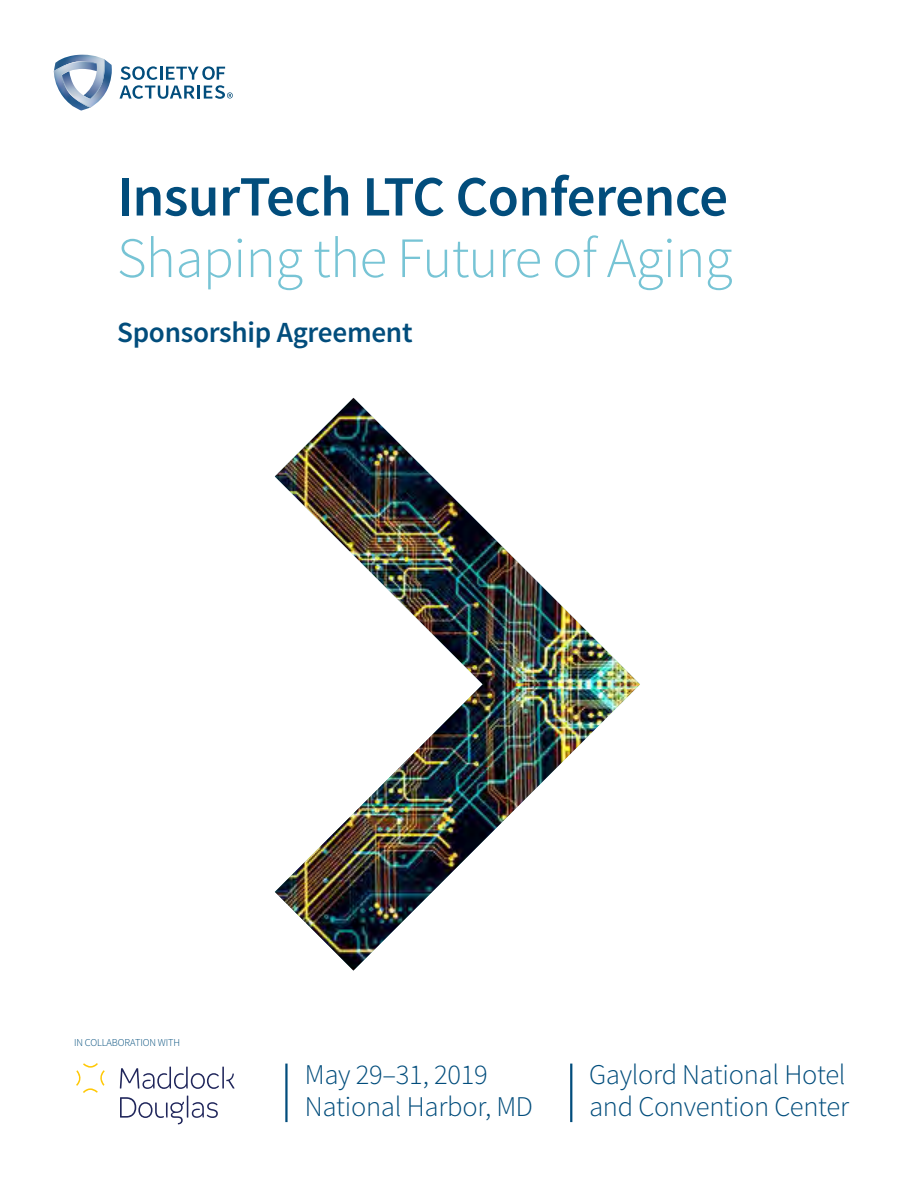
<style>
.page{position:relative;width:918px;height:1188px;background:#fff}
.page>*{position:absolute;margin:0;border:0;box-sizing:border-box;transform-origin:0 0}
.t1{font:300 57px/61.5px "Source Sans Pro";letter-spacing:-.01em;color:#77c4d5}
.t2{font:600 29.25px "Source Sans Pro";letter-spacing:-.01em;color:#024d7c}
.t3{font:300 28.5px/31.5px "Source Sans Pro";letter-spacing:-.01em;color:#024d7c}
.t4{font:300 10.5px "Source Sans Pro";letter-spacing:-.01em;color:#024d7c}
.s1{font-weight:600;color:#024d7c}
</style>
<div class="page">
<hr style="left:222px;top:1067px;width:2px;height:22px;background:#20265b">
<svg style="left:120px;top:1067px;width:99px;height:22px"></svg>
<svg style="left:226px;top:1074px;width:8px;height:15px"></svg>
<svg style="left:120px;top:1096px;width:98px;height:28px"></svg>
<svg style="left:76px;top:1063px;width:29px;height:30px"></svg>
<img style="left:275px;top:398px;width:365px;height:573px">
<img style="left:62px;top:55px;width:42px;height:4px">
<img style="left:76px;top:108px;width:13px;height:3px">
<svg style="left:54px;top:59px;width:58px;height:49px"></svg>
<svg style="left:120px;top:66px;width:113px;height:33px"></svg>
<hr style="left:285px;top:1064px;width:3px;height:58px;background:#024d7c">
<hr style="left:570px;top:1064px;width:2px;height:58px;background:#024d7c">
<p class="t1" style="left:117px;top:166px;width:617px"><span class="s1">InsurTech LTC Conference<br></span>Shaping the Future of Aging</p>
<p class="t2" style="left:117px;top:314px;width:297px">Sponsorship Agreement</p>
<p class="t4" style="left:74px;top:1036px;width:107px">IN COLLABORATION WITH</p>
<p class="t3" style="left:305px;top:1059px;width:185px">May 29–31, 2019</p>
<p class="t3" style="left:305px;top:1091px;width:230px">National Harbor, MD</p>
<p class="t3" style="left:589px;top:1059px;width:262px">Gaylord National Hotel and Convention Center</p>
</div>
